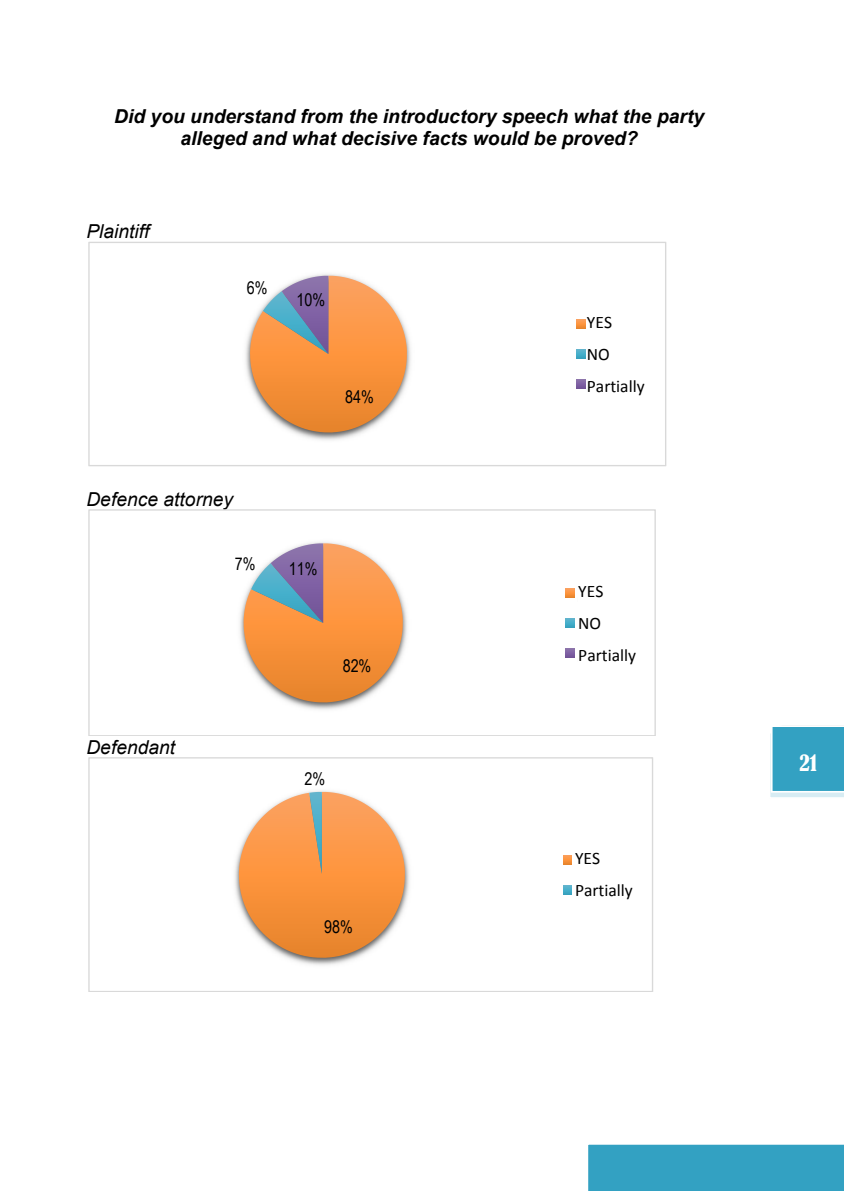
<style>
.page{position:relative;width:844px;height:1191px;background:#fff}
.page>*{position:absolute;margin:0;border:0;box-sizing:border-box;transform-origin:0 0}
.t1{font:condensed 21px "Bernard";color:#fff}
.t2{font:italic 700 19.25px/22.2px "Arial";color:#000;text-align:center}
.t3{font:italic 19.25px "Arial";color:#000}
.t4{font:17.5px/30.1px "Arial Narrow";color:#000}
.t5{font:17.5px/31.8px "Calibri";color:#000}
</style>
<div class="page">
<div style="left:583px;top:1139px;width:260px;height:52px;background:#fff;opacity:.75"></div>
<svg style="left:770px;top:793px;width:73px;height:4px"></svg>
<div style="left:768px;top:722px;width:75px;height:71px;background:#fff;opacity:.75"></div>
<svg style="left:88px;top:510px;width:567px;height:225px"></svg>
<div style="left:578px;top:580px;width:74px;height:88px;background:#fff"></div>
<svg style="left:88px;top:758px;width:565px;height:233px"></svg>
<div style="left:575px;top:847px;width:74px;height:61px;background:#fff"></div>
<svg style="left:88px;top:242px;width:578px;height:224px"></svg>
<div style="left:586px;top:311px;width:75px;height:88px;background:#fff"></div>
<p class="t2" style="left:114px;top:105px;width:591px">Did you understand from the introductory speech what the party alleged and what decisive facts would be proved?</p>
<p class="t3" style="left:86px;top:219px;width:65px">Plaintiff</p>
<p class="t4" style="left:247px;top:272px;width:22px">6%</p>
<p class="t4" style="left:296px;top:284px;width:30px">10%</p>
<p class="t4" style="left:345px;top:381px;width:30px">84%</p>
<p class="t3" style="left:86px;top:486px;width:148px">Defence attorney</p>
<p class="t4" style="left:235px;top:548px;width:22px">7%</p>
<p class="t4" style="left:289px;top:553px;width:30px">11%</p>
<p class="t3" style="left:86px;top:734px;width:90px">Defendant</p>
<p class="t4" style="left:342px;top:650px;width:30px">82%</p>
<p class="t4" style="left:304px;top:763px;width:22px">2%</p>
<p class="t4" style="left:324px;top:911px;width:30px">98%</p>
<p class="t5" style="left:586px;top:306px;width:59px">YES<br>NO<br>Partially</p>
<p class="t4" style="left:588px;top:308px;width:61px">ДА<br>НЕ<br>Делумно</p>
<p class="t5" style="left:578px;top:574px;width:59px">YES<br>NO<br>Partially</p>
<p class="t4" style="left:578px;top:576px;width:61px">ДА<br>НЕ<br>Делумно</p>
<p class="t5" style="left:575px;top:841px;width:59px">YES<br>Partially</p>
<p class="t4" style="left:575px;top:843px;width:61px">ДА<br>Делумно</p>
<p class="t1" style="left:799px;top:750px;width:20px">21</p>
</div>
